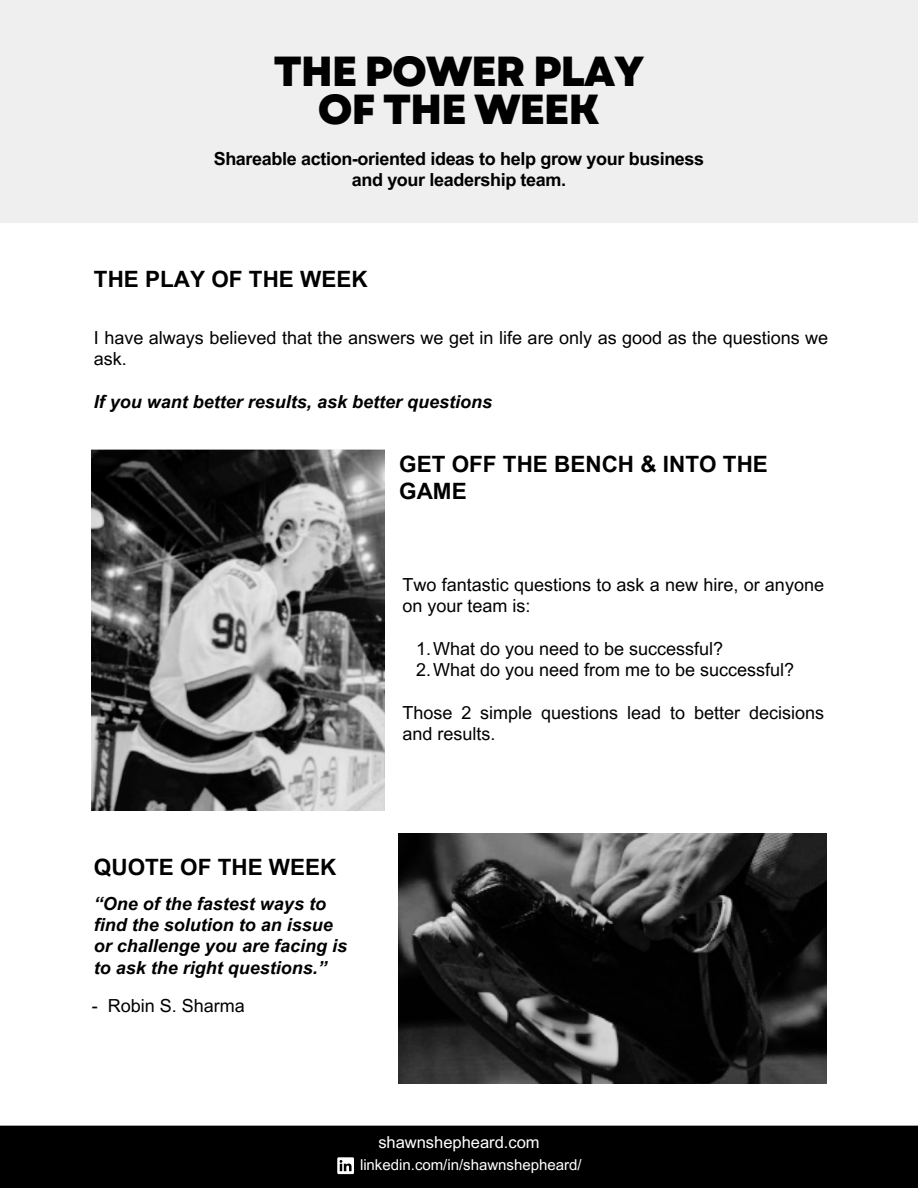
<style>
.page{position:relative;width:918px;height:1188px;background:#fff}
.page>*{position:absolute;margin:0;border:0;box-sizing:border-box;transform-origin:0 0}
.t1{font:800 42px "Garet";letter-spacing:-.03em;color:#000}
.t2{font:700 22.5px/27px "Arial MT Pro";color:#000}
.t3{font:18px/21.3px "Arial MT Pro";color:#000}
.t4{font:italic 700 18px/21.3px "Arial MT Pro";color:#000}
.t5{font:700 18px "Arial Unicode MS";letter-spacing:-.02em;color:#000}
.t6{font:16.5px "Arial MT Pro";color:#fff}
.t7{font:15px "Arial MT Pro";color:#fff}
</style>
<div class="page">
<div style="left:0;top:0;width:918px;height:223px;background:#efefef"></div>
<div style="left:0;top:1126px;width:918px;height:62px;background:#000"></div>
<svg style="left:337px;top:1157px;width:17px;height:17px"></svg>
<img style="left:92px;top:450px;width:292px;height:361px">
<img style="left:398px;top:833px;width:429px;height:251px">
<p class="t1" style="left:273px;top:41px;width:373px">THE POWER PLAY</p>
<p class="t1" style="left:318px;top:79px;width:284px">OF THE WEEK</p>
<p class="t5" style="left:214px;top:146px;width:492px">Shareable action-oriented ideas to help grow your business</p>
<p class="t5" style="left:352px;top:167px;width:216px">and your leadership team.</p>
<p class="t2" style="left:94px;top:268px;width:275px">THE PLAY OF THE WEEK</p>
<p class="t3" style="left:94px;top:329px;width:736px">I have always believed that the answers we get in life are only as good as the questions we ask.</p>
<p class="t4" style="left:94px;top:393px;width:400px">If you want better results, ask better questions</p>
<p class="t2" style="left:399px;top:454px;width:370px">GET OFF THE BENCH &amp; INTO THE<br>GAME</p>
<p class="t2" style="left:94px;top:856px;width:244px">QUOTE OF THE WEEK</p>
<p class="t4" style="left:94px;top:895px;width:255px">“One of the fastest ways to find the solution to an issue or challenge you are facing is to ask the right questions.”</p>
<p class="t3" style="left:92px;top:997px;width:155px">- Robin S. Sharma</p>
<p class="t3" style="left:402px;top:576px;width:423px">Two fantastic questions to ask a new hire, or anyone on your team is:</p>
<p class="t3" style="left:416px;top:640px;width:308px">1.What do you need to be successful?</p>
<p class="t3" style="left:416px;top:661px;width:379px">2.What do you need from me to be successful?</p>
<p class="t3" style="left:402px;top:704px;width:423px">Those 2 simple questions lead to better decisions and results.</p>
<p class="t6" style="left:378px;top:1136px;width:163px">shawnshepheard.com</p>
<p class="t7" style="left:360px;top:1160px;width:223px">linkedin.com/in/shawnshepheard/</p>
</div>
